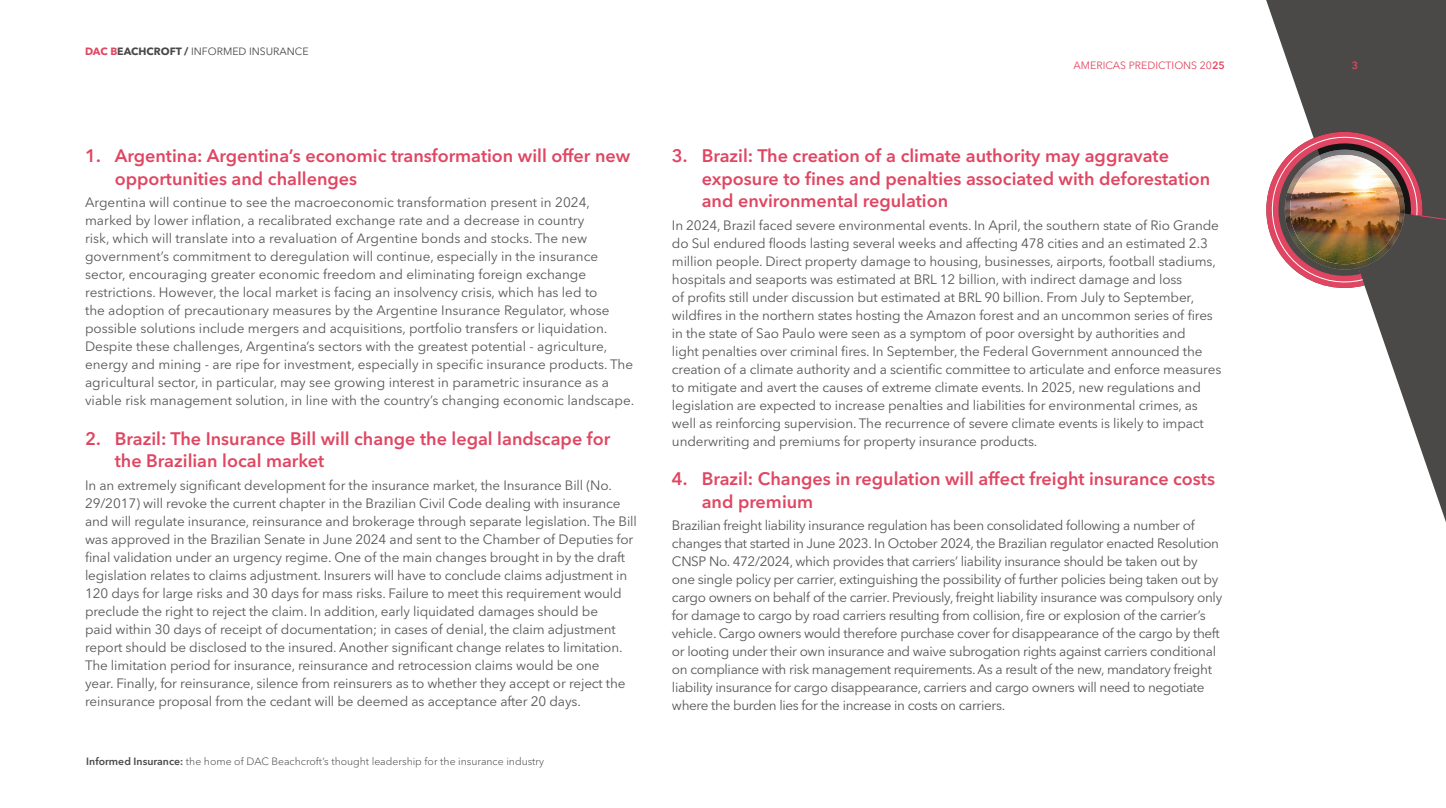
<style>
.page{position:relative;width:1446px;height:808px;background:#fff}
.page>*{position:absolute;margin:0;border:0;box-sizing:border-box;transform-origin:0 0}
.t1{font:600 18px/22.5px "Avenir Next LT Pro";color:#e04662}
.t2{font:13.5px/18px "Avenir Next LT Pro";letter-spacing:-.01em;color:#575756}
.t3{font:300 10.5px "Avenir Next LT Pro";color:#4a4948}
.t4{font:10.5px "Avenir Next LT Pro";color:#4a4948}
.t5{font:10.5px "Avenir Next LT Pro";color:#e04662}
.t6{font:600 10.5px "Avenir Next LT Pro";color:#e04662}
.s1{font-weight:700;color:#e04662}
.s2{font-weight:700}
.s3{font-weight:600}
</style>
<div class="page">
<svg style="left:1266px;top:0;width:180px;height:522px"></svg>
<svg style="left:1266px;top:122px;width:180px;height:170px"></svg>
<img style="left:1284px;top:155px;width:120px;height:115px">
<p class="t4" style="left:85px;top:45px;width:225px"><span class="s1">DAC B</span><span class="s2">EACHCROFT /</span> INFORMED INSURANCE</p>
<h1 class="t1" style="left:115px;top:145px;width:517px;text-indent:-30px">1. Argentina: Argentina’s economic transformation will offer new opportunities and challenges</h1>
<p class="t2" style="left:85px;top:194px;width:551px">Argentina will continue to see the macroeconomic transformation present in 2024, marked by lower inflation, a recalibrated exchange rate and a decrease in country<br>risk, which will translate into a revaluation of Argentine bonds and stocks. The new government’s commitment to deregulation will continue, especially in the insurance sector, encouraging greater economic freedom and eliminating foreign exchange restrictions. However, the local market is facing an insolvency crisis, which has led to<br>the adoption of precautionary measures by the Argentine Insurance Regulator, whose possible solutions include mergers and acquisitions, portfolio transfers or liquidation.<br>Despite these challenges, Argentina’s sectors with the greatest potential - agriculture, energy and mining - are ripe for investment, especially in specific insurance products. The agricultural sector, in particular, may see growing interest in parametric insurance as a viable risk management solution, in line with the country’s changing economic landscape.</p>
<h1 class="t1" style="left:115px;top:427px;width:497px;text-indent:-30px">2. Brazil: The Insurance Bill will change the legal landscape for the Brazilian local market</h1>
<p class="t2" style="left:85px;top:476px;width:553px">In an extremely significant development for the insurance market, the Insurance Bill (No.<br>29/2017) will revoke the current chapter in the Brazilian Civil Code dealing with insurance and will regulate insurance, reinsurance and brokerage through separate legislation. The Bill was approved in the Brazilian Senate in June 2024 and sent to the Chamber of Deputies for final validation under an urgency regime. One of the main changes brought in by the draft legislation relates to claims adjustment. Insurers will have to conclude claims adjustment in 120 days for large risks and 30 days for mass risks. Failure to meet this requirement would preclude the right to reject the claim. In addition, early liquidated damages should be<br>paid within 30 days of receipt of documentation; in cases of denial, the claim adjustment report should be disclosed to the insured. Another significant change relates to limitation.<br>The limitation period for insurance, reinsurance and retrocession claims would be one<br>year. Finally, for reinsurance, silence from reinsurers as to whether they accept or reject the reinsurance proposal from the cedant will be deemed as acceptance after 20 days.</p>
<p class="t3" style="left:86px;top:755px;width:459px"><span class="s3">Informed Insurance:</span> the home of DAC Beachcroft’s thought leadership for the insurance industry</p>
<p class="t5" style="left:1073px;top:59px;width:153px">AMERICAS PREDICTIONS 20<span class="s3">25</span></p>
<p class="t6" style="left:1352px;top:59px;width:8px">3</p>
<h1 class="t1" style="left:702px;top:145px;width:510px;text-indent:-30px">3. Brazil: The creation of a climate authority may aggravate exposure to fines and penalties associated with deforestation and environmental regulation</h1>
<p class="t2" style="left:672px;top:216px;width:551px">In 2024, Brazil faced severe environmental events. In April, the southern state of Rio Grande do Sul endured floods lasting several weeks and affecting 478 cities and an estimated 2.3 million people. Direct property damage to housing, businesses, airports, football stadiums, hospitals and seaports was estimated at BRL 12 billion, with indirect damage and loss<br>of profits still under discussion but estimated at BRL 90 billion. From July to September, wildfires in the northern states hosting the Amazon forest and an uncommon series of fires in the state of Sao Paulo were seen as a symptom of poor oversight by authorities and<br>light penalties over criminal fires. In September, the Federal Government announced the creation of a climate authority and a scientific committee to articulate and enforce measures to mitigate and avert the causes of extreme climate events. In 2025, new regulations and legislation are expected to increase penalties and liabilities for environmental crimes, as well as reinforcing supervision. The recurrence of severe climate events is likely to impact underwriting and premiums for property insurance products.</p>
<h1 class="t1" style="left:702px;top:468px;width:515px;text-indent:-30px">4. Brazil: Changes in regulation will affect freight insurance costs and premium</h1>
<p class="t2" style="left:672px;top:516px;width:552px">Brazilian freight liability insurance regulation has been consolidated following a number of changes that started in June 2023. In October 2024, the Brazilian regulator enacted Resolution CNSP No. 472/2024, which provides that carriers’ liability insurance should be taken out by one single policy per carrier, extinguishing the possibility of further policies being taken out by cargo owners on behalf of the carrier. Previously, freight liability insurance was compulsory only for damage to cargo by road carriers resulting from collision, fire or explosion of the carrier’s vehicle. Cargo owners would therefore purchase cover for disappearance of the cargo by theft or looting under their own insurance and waive subrogation rights against carriers conditional on compliance with risk management requirements. As a result of the new, mandatory freight liability insurance for cargo disappearance, carriers and cargo owners will need to negotiate where the burden lies for the increase in costs on carriers.</p>
</div>
